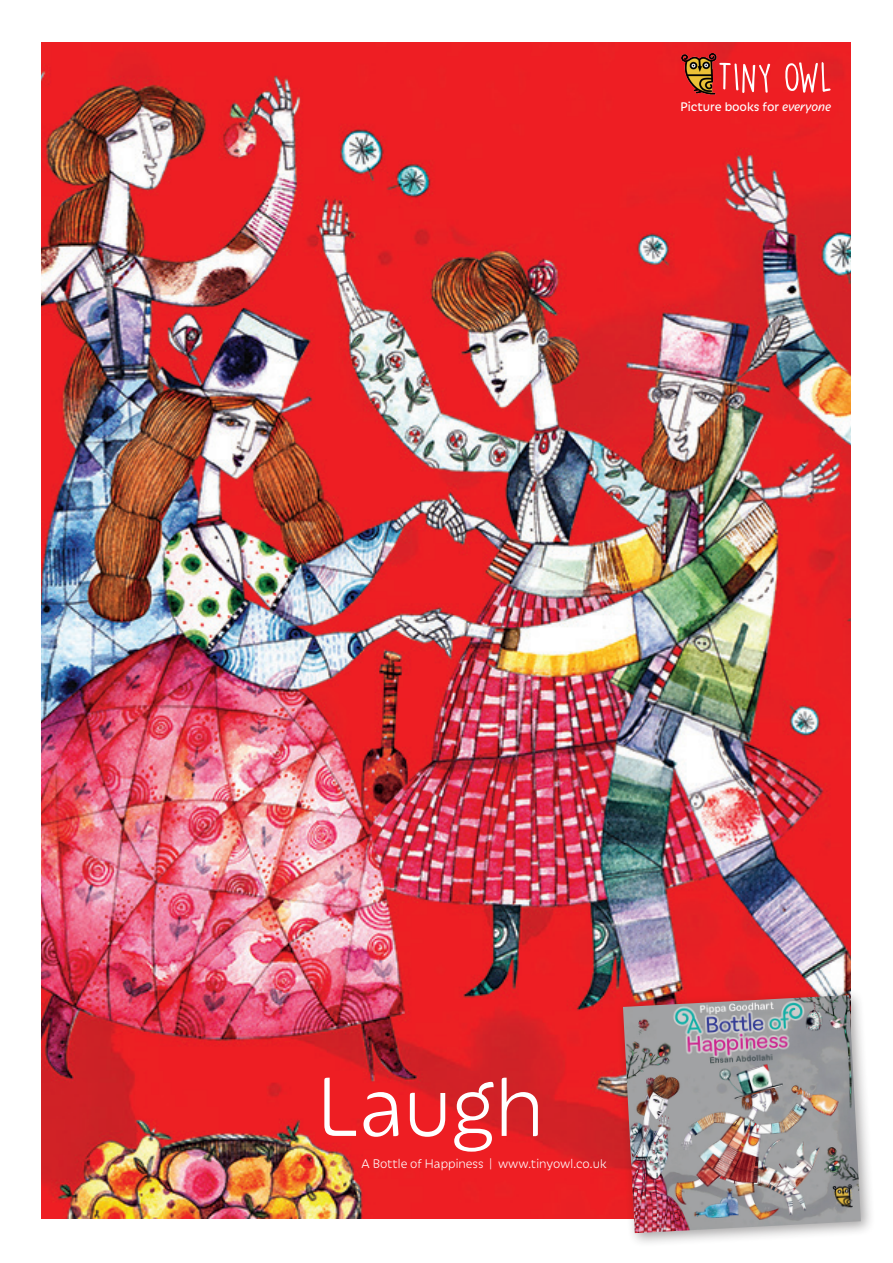
<style>
.page{position:relative;width:893px;height:1263px;background:#fff}
.page>*{position:absolute;margin:0;border:0;box-sizing:border-box;transform-origin:0 0}
.t1{font:300 90px "Iskra";color:#fff}
.t2{font:300 13.5px "Iskra";color:#fff}
.t3{font:13.5px "Iskra";color:#fff}
.s1{font-style:italic}
</style>
<div class="page">
<img style="left:42px;top:43px;width:808px;height:1175px">
<svg style="left:719px;top:63px;width:51px;height:31px;background:#f05457"></svg>
<svg style="left:782px;top:62px;width:48px;height:31px"></svg>
<img style="left:680px;top:53px;width:37px;height:42px">
<div style="left:616px;top:988px;width:260px;height:260px;background:#231f20;opacity:.4"></div>
<img style="left:623px;top:995px;width:238px;height:238px">
<p class="t3" style="left:680px;top:97px;width:152px">Picture books for <span class="s1">everyone</span></p>
<h1 class="t1" style="left:317px;top:1048px;width:229px">Laugh</h1>
<p class="t2" style="left:361px;top:1155px;width:247px">A Bottle of Happiness | www.tinyowl.co.uk</p>
</div>
